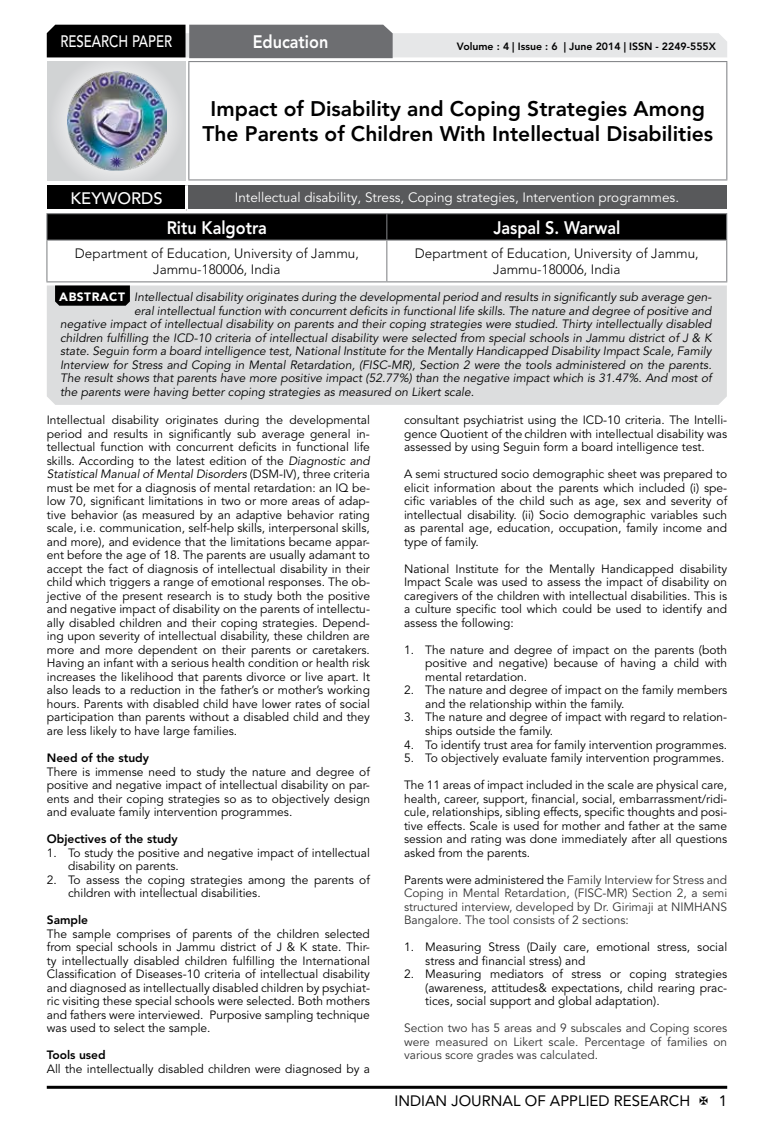
<style>
.page{position:relative;width:774px;height:1136px;background:#fff}
.page>*{position:absolute;margin:0;border:0;box-sizing:border-box;transform-origin:0 0}
.t1{font:800 21px/25.2px "Avenir LT Std";color:#000;text-align:center}
.t2{font:800 18px "Avenir LT Std";color:#fff;scale:.9 1}
.t3{font:500 16.5px "Avenir LT Std";color:#fff;scale:.8 1}
.t4{font:500 16.5px "Avenir LT Std";color:#fff}
.t5{font:15px "Avenir LT Std";color:#000}
.t6{font:300 13.5px/16.2px "Avenir LT Std";color:#000;text-align:center}
.t7{font:13.5px "Avenir LT Std";color:#fff}
.t8{font:12px/13.5px "Avenir LT Std";color:#000;text-align:justify}
.t9{font:italic 12px "Avenir LT Std";color:#000}
.t10{font:12px/13.5px "Avenir LT Std";color:#333;text-align:justify}
.t11{font:800 12px "Avenir LT Std";color:#000}
.t12{font:800 10.5px "Avenir LT Std";color:#000}
.s1{font-weight:900;font-style:normal;color:#fff}
.s2{font-style:italic}
.s3{color:#000}
</style>
<div class="page">
<hr style="left:47px;top:1085px;width:680px;height:3px;background:#000">
<div style="left:48px;top:62px;width:137px;height:118px;background:linear-gradient(to right,#d9dadb,#d9dadb)"></div>
<img style="left:68px;top:71px;width:99px;height:100px">
<svg style="left:47px;top:25px;width:680px;height:33px;background:#979899"></svg>
<hr style="left:188px;top:61px;width:539px;height:1px;background:#808285">
<hr style="left:188px;top:62px;width:1px;height:117px;background:#808285">
<hr style="left:726px;top:62px;width:1px;height:117px;background:#808285">
<hr style="left:188px;top:179px;width:539px;height:1px;background:#808285">
<hr style="left:46px;top:213px;width:341px;height:1px;background:#808285">
<hr style="left:387px;top:213px;width:340px;height:1px;background:#808285">
<div style="left:46px;top:214px;width:681px;height:25px;background:#000"></div>
<hr style="left:46px;top:239px;width:341px;height:1px;background:#808285">
<hr style="left:46px;top:240px;width:1px;height:41px;background:#808285">
<hr style="left:387px;top:239px;width:340px;height:1px;background:#808285">
<hr style="left:386px;top:240px;width:1px;height:41px;background:#808285">
<hr style="left:726px;top:240px;width:1px;height:41px;background:#808285">
<hr style="left:46px;top:281px;width:341px;height:1px;background:#808285">
<hr style="left:387px;top:281px;width:340px;height:1px;background:#808285">
<div style="left:47px;top:185px;width:139px;height:25px;background:#000"></div>
<div style="left:186px;top:185px;width:541px;height:25px;background:#58595b"></div>
<hr style="left:185px;top:185px;width:3px;height:24px;background:#fff">
<hr style="left:47px;top:209px;width:139px;height:3px;background:#fff">
<hr style="left:186px;top:209px;width:541px;height:3px;background:#fff">
<div style="left:47px;top:285px;width:680px;height:120px;background:#dcddde"></div>
<svg style="left:55px;top:285px;width:75px;height:21px;background:#0b0b0b"></svg>
<h3 class="t3" style="left:60px;top:32px;width:139px">RESEARCH PAPER</h3>
<h2 class="t2" style="left:253px;top:31px;width:86px">Education</h2>
<p class="t12" style="left:457px;top:41px;width:261px">Volume : 4 | Issue : 6 | June 2014 | ISSN - 2249-555X</p>
<h1 class="t1" style="left:202px;top:96px;width:512px">Impact of Disability and Coping Strategies Among<br>The Parents of Children With Intellectual Disabilities</h1>
<h3 class="t4" style="left:71px;top:189px;width:94px">KEYWORDS</h3>
<p class="t7" style="left:235px;top:189px;width:446px">Intellectual disability, Stress, Coping strategies, Intervention programmes.</p>
<h2 class="t2" style="left:167px;top:217px;width:113px">Ritu Kalgotra</h2>
<h2 class="t2" style="left:493px;top:217px;width:142px">Jaspal S. Warwal</h2>
<p class="t6" style="left:75px;top:245px;width:285px">Department of Education, University of Jammu,<br>Jammu-180006, India</p>
<p class="t6" style="left:415px;top:245px;width:285px">Department of Education, University of Jammu,<br>Jammu-180006, India</p>
<p class="t9" style="left:59px;top:290px;width:654px"><span class="s1">ABSTRACT</span> Intellectual disability originates during the developmental period and results in significantly sub average gen-</p>
<p class="t9" style="left:134px;top:303px;width:579px">eral intellectual function with concurrent deficits in functional life skills. The nature and degree of positive and</p>
<p class="t9" style="left:60px;top:317px;width:653px">negative impact of intellectual disability on parents and their coping strategies were studied. Thirty intellectually disabled</p>
<p class="t9" style="left:60px;top:330px;width:653px">children fulfilling the ICD-10 criteria of intellectual disability were selected from special schools in Jammu district of J &amp; K</p>
<p class="t9" style="left:60px;top:344px;width:653px">state. Seguin form a board intelligence test, National Institute for the Mentally Handicapped Disability Impact Scale, Family</p>
<p class="t9" style="left:60px;top:357px;width:653px">Interview for Stress and Coping in Mental Retardation, (FISC-MR), Section 2 were the tools administered on the parents.</p>
<p class="t9" style="left:60px;top:371px;width:653px">The result shows that parents have more positive impact (52.77%) than the negative impact which is 31.47%. And most of</p>
<p class="t9" style="left:60px;top:384px;width:415px">the parents were having better coping strategies as measured on Likert scale.</p>
<p class="t8" style="left:47px;top:413px;width:325px">Intellectual disability originates during the developmental period and results in significantly sub average general in&shy;tellectual function with concurrent deficits in functional life skills. According to the latest edition of the <span class="s2">Diagnostic and Statistical Manual of Mental Disorders</span> (DSM-IV), three criteria must be met for a diagnosis of mental retardation: an IQ be&shy;low 70, significant limitations in two or more areas of adap&shy;tive behavior (as measured by an adaptive behavior rating scale, i.e. communication, self-help skills, interpersonal skills, and more), and evidence that the limitations became appar&shy;ent before the age of 18. The parents are usually adamant to accept the fact of diagnosis of intellectual disability in their child which triggers a range of emotional responses. The ob&shy;jective of the present research is to study both the positive and negative impact of disability on the parents of intellectu&shy;ally disabled children and their coping strategies. Depend&shy;ing upon severity of intellectual disability, these children are more and more dependent on their parents or caretakers.<br>Having an infant with a serious health condition or health risk increases the likelihood that parents divorce or live apart. It also leads to a reduction in the father’s or mother’s working hours. Parents with disabled child have lower rates of social participation than parents without a disabled child and they are less likely to have large families.</p>
<p class="t11" style="left:47px;top:750px;width:104px">Need of the study</p>
<p class="t8" style="left:47px;top:764px;width:325px">There is immense need to study the nature and degree of positive and negative impact of intellectual disability on par&shy;ents and their coping strategies so as to objectively design and evaluate family intervention programmes.</p>
<p class="t11" style="left:47px;top:831px;width:132px">Objectives of the study</p>
<p class="t8" style="left:68px;top:845px;width:303px;text-indent:-21px">1. To study the positive and negative impact of intellectual disability on parents.</p>
<p class="t8" style="left:68px;top:872px;width:303px;text-indent:-21px">2. To assess the coping strategies among the parents of children with intellectual disabilities.</p>
<p class="t11" style="left:47px;top:912px;width:43px">Sample</p>
<p class="t8" style="left:47px;top:926px;width:325px">The sample comprises of parents of the children selected from special schools in Jammu district of J &amp; K state. Thir&shy;ty intellectually disabled children fulfilling the International Classification of Diseases-10 criteria of intellectual disability and diagnosed as intellectually disabled children by psychiat&shy;ric visiting these special schools were selected. Both mothers and fathers were interviewed. Purposive sampling technique was used to select the sample.</p>
<p class="t11" style="left:47px;top:1047px;width:60px">Tools used</p>
<p class="t8" style="left:47px;top:1061px;width:325px">All the intellectually disabled children were diagnosed by a</p>
<p class="t8" style="left:404px;top:413px;width:325px">consultant psychiatrist using the ICD-10 criteria. The Intelli&shy;gence Quotient of the children with intellectual disability was assessed by using Seguin form a board intelligence test.</p>
<p class="t8" style="left:404px;top:467px;width:325px">A semi structured socio demographic sheet was prepared to elicit information about the parents which included (i) spe&shy;cific variables of the child such as age, sex and severity of intellectual disability. (ii) Socio demographic variables such as parental age, education, occupation, family income and type of family.</p>
<p class="t8" style="left:404px;top:562px;width:325px">National Institute for the Mentally Handicapped disability Impact Scale was used to assess the impact of disability on caregivers of the children with intellectual disabilities. This is a culture specific tool which could be used to identify and assess the following:</p>
<p class="t8" style="left:425px;top:643px;width:303px;text-indent:-21px">1. The nature and degree of impact on the parents (both positive and negative) because of having a child with mental retardation.</p>
<p class="t8" style="left:425px;top:683px;width:303px;text-indent:-21px">2. The nature and degree of impact on the family members and the relationship within the family.</p>
<p class="t8" style="left:425px;top:710px;width:303px;text-indent:-21px">3. The nature and degree of impact with regard to relation&shy;ships outside the family.</p>
<p class="t8" style="left:404px;top:737px;width:325px">4. To identify trust area for family intervention programmes.</p>
<p class="t8" style="left:404px;top:751px;width:322px">5. To objectively evaluate family intervention programmes.</p>
<p class="t8" style="left:404px;top:778px;width:325px">The 11 areas of impact included in the scale are physical care, health, career, support, financial, social, embarrassment/ridi&shy;cule, relationships, sibling effects, specific thoughts and posi&shy;tive effects. Scale is used for mother and father at the same session and rating was done immediately after all questions asked from the parents.</p>
<p class="t10" style="left:404px;top:872px;width:325px"><span class="s3">Parents were administered the</span> Family Interview for Stress and Coping in Mental Retardation, (FISC-MR) Section 2, a semi structured interview, developed by Dr. Girimaji at NIMHANS Bangalore. The tool consists of 2 sections:</p>
<p class="t8" style="left:425px;top:940px;width:303px;text-indent:-21px">1. Measuring Stress (Daily care, emotional stress, social stress and financial stress) and</p>
<p class="t8" style="left:425px;top:967px;width:303px;text-indent:-21px">2. Measuring mediators of stress or coping strategies (awareness, attitudes&amp; expectations, child rearing prac&shy;tices, social support and global adaptation).</p>
<p class="t10" style="left:404px;top:1021px;width:325px">Section two has 5 areas and 9 subscales and Coping scores were measured on Likert scale. Percentage of families on various score grades was calculated.</p>
<p class="t5" style="left:394px;top:1091px;width:297px">INDIAN JOURNAL OF APPLIED RESEARCH</p>
<p class="t5" style="left:719px;top:1091px;width:10px">1</p>
</div>
